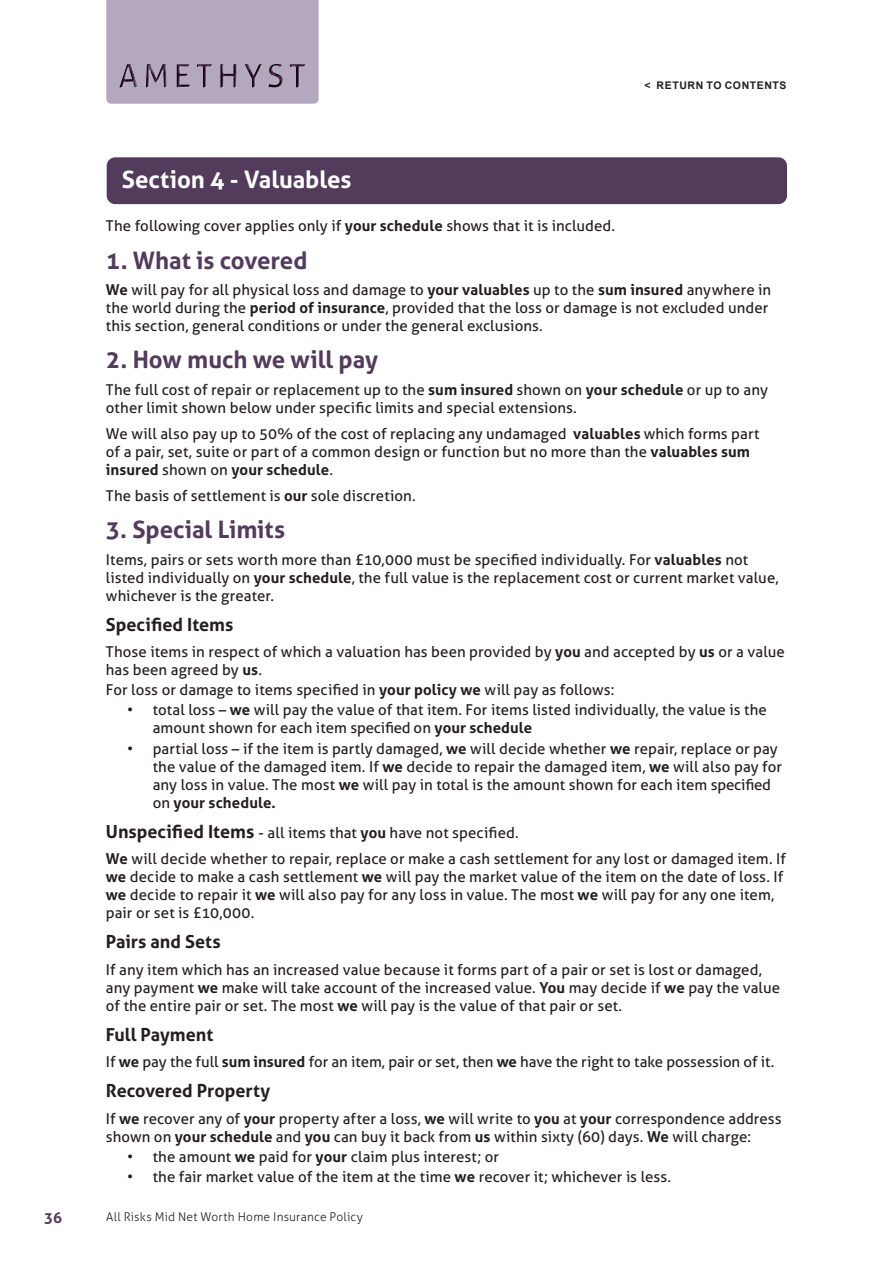
<style>
.page{position:relative;width:893px;height:1263px;background:#fff}
.page>*{position:absolute;margin:0;border:0;box-sizing:border-box;transform-origin:0 0}
.Plum_heading{font:700 24px "Aller";color:#533b5b}
.Plum_section_title{font:700 24px "Aller";color:#fff}
.Plum_sub-heading{font:700 18px "Aller";color:#231f20}
.Plum_bodycopy{font:15px/18px "Aller";letter-spacing:.005em;color:#231f20}
.Plum_bullets{font:15px/18px "Aller";letter-spacing:.005em;color:#231f20}
.Plum_sub-heading-2{font:15px/18px "Aller";letter-spacing:.005em;color:#231f20}
.t1{font:700 15px "Aller";color:#533b5b}
.t2{font:300 12px "Aller";letter-spacing:.015em;color:#231f20}
.t3{font:700 10.5px "Arial";letter-spacing:.055em;color:#231f20}
.s1{font-weight:700}
.s2{font-weight:700;font-size:18px}
</style>
<div class="page">
<div style="left:106px;top:0;width:213px;height:104px;background:#b4a8be"></div>
<svg style="left:118px;top:62px;width:189px;height:27px;background:#9b8da3"></svg>
<div style="left:107px;top:157px;width:680px;height:47px;background:#533b5b;border-radius:9px"></div>
<p class="t3" style="left:644px;top:77px;width:144px">&lt; RETURN TO CONTENTS</p>
<p class="Plum_section_title" style="left:122px;top:164px;width:231px">Section 4 - Valuables</p>
<p class="Plum_bodycopy" style="left:106px;top:217px;width:511px">The following cover applies only if <span class="s1">your schedule</span> shows that it is included.</p>
<p class="Plum_heading" style="left:106px;top:245px;width:203px">1. What is covered</p>
<p class="Plum_bodycopy" style="left:106px;top:281px;width:667px"><span class="s1">We</span> will pay for all physical loss and damage to <span class="s1">your valuables</span> up to the <span class="s1">sum insured</span> anywhere in the world during the <span class="s1">period of insurance</span>, provided that the loss or damage is not excluded under this section, general conditions or under the general exclusions.</p>
<p class="Plum_heading" style="left:106px;top:345px;width:274px">2. How much we will pay</p>
<p class="Plum_bodycopy" style="left:106px;top:381px;width:663px">The full cost of repair or replacement up to the <span class="s1">sum insured</span> shown on <span class="s1">your schedule</span> or up to any other limit shown below under specific limits and special extensions.</p>
<p class="Plum_bodycopy" style="left:106px;top:425px;width:655px">We will also pay up to 50% of the cost of replacing any undamaged <span class="s1">valuables</span> which forms part of a pair, set, suite or part of a common design or function but no more than the <span class="s1">valuables sum insured</span> shown on <span class="s1">your schedule</span>.</p>
<p class="Plum_bodycopy" style="left:106px;top:486px;width:311px">The basis of settlement is <span class="s1">our</span> sole discretion.</p>
<p class="Plum_heading" style="left:106px;top:515px;width:181px">3. Special Limits</p>
<p class="Plum_sub-heading-2" style="left:106px;top:550px;width:674px">Items, pairs or sets worth more than £10,000 must be specified individually. For <span class="s1">valuables</span> not listed individually on <span class="s1">your schedule</span>, the full value is the replacement cost or current market value, whichever is the greater.</p>
<p class="Plum_sub-heading" style="left:106px;top:613px;width:129px">Specified Items</p>
<p class="Plum_bodycopy" style="left:106px;top:643px;width:680px">Those items in respect of which a valuation has been provided by <span class="s1">you</span> and accepted by <span class="s1">us</span> or a value has been agreed by <span class="s1">us</span>.</p>
<p class="Plum_bodycopy" style="left:106px;top:681px;width:510px">For loss or damage to items specified in <span class="s1">your policy we</span> will pay as follows:</p>
<p class="Plum_bullets" style="left:153px;top:701px;width:616px;text-indent:-26px">• total loss – <span class="s1">we</span> will pay the value of that item. For items listed individually, the value is the amount shown for each item specified on <span class="s1">your schedule</span></p>
<p class="Plum_bullets" style="left:153px;top:739px;width:631px;text-indent:-26px">• partial loss – if the item is partly damaged, <span class="s1">we</span> will decide whether <span class="s1">we</span> repair, replace or pay the value of the damaged item. If <span class="s1">we</span> decide to repair the damaged item, <span class="s1">we</span> will also pay for any loss in value. The most <span class="s1">we</span> will pay in total is the amount shown for each item specified on <span class="s1">your schedule.</span></p>
<p class="Plum_sub-heading-2" style="left:106px;top:823px;width:414px"><span class="s2">Unspecified Items</span> - all items that <span class="s1">you</span> have not specified.</p>
<p class="Plum_bodycopy" style="left:106px;top:850px;width:682px"><span class="s1">We</span> will decide whether to repair, replace or make a cash settlement for any lost or damaged item. If <span class="s1">we</span> decide to make a cash settlement <span class="s1">we</span> will pay the market value of the item on the date of loss. If <span class="s1">we</span> decide to repair it <span class="s1">we</span> will also pay for any loss in value. The most <span class="s1">we</span> will pay for any one item, pair or set is £10,000.</p>
<p class="Plum_sub-heading" style="left:106px;top:931px;width:116px">Pairs and Sets</p>
<p class="Plum_bodycopy" style="left:106px;top:960px;width:676px">If any item which has an increased value because it forms part of a pair or set is lost or damaged, any payment <span class="s1">we</span> make will take account of the increased value. <span class="s1">You</span> may decide if <span class="s1">we</span> pay the value of the entire pair or set. The most <span class="s1">we</span> will pay is the value of that pair or set.</p>
<p class="Plum_sub-heading" style="left:106px;top:1023px;width:109px">Full Payment</p>
<p class="Plum_bodycopy" style="left:106px;top:1053px;width:670px">If <span class="s1">we</span> pay the full <span class="s1">sum insured</span> for an item, pair or set, then <span class="s1">we</span> have the right to take possession of it.</p>
<p class="Plum_sub-heading" style="left:106px;top:1080px;width:166px">Recovered Property</p>
<p class="Plum_bodycopy" style="left:106px;top:1109px;width:677px">If <span class="s1">we</span> recover any of <span class="s1">your</span> property after a loss, <span class="s1">we</span> will write to <span class="s1">you</span> at <span class="s1">your</span> correspondence address shown on <span class="s1">your schedule</span> and <span class="s1">you</span> can buy it back from <span class="s1">us</span> within sixty (60) days. <span class="s1">We</span> will charge:</p>
<p class="Plum_bullets" style="left:127px;top:1148px;width:373px">• the amount <span class="s1">we</span> paid for <span class="s1">your</span> claim plus interest; or</p>
<p class="Plum_bullets" style="left:127px;top:1168px;width:545px">• the fair market value of the item at the time <span class="s1">we</span> recover it; whichever is less.</p>
<p class="t1" style="left:44px;top:1208px;width:19px">36</p>
<p class="t2" style="left:106px;top:1209px;width:258px">All Risks Mid Net Worth Home Insurance Policy</p>
</div>
